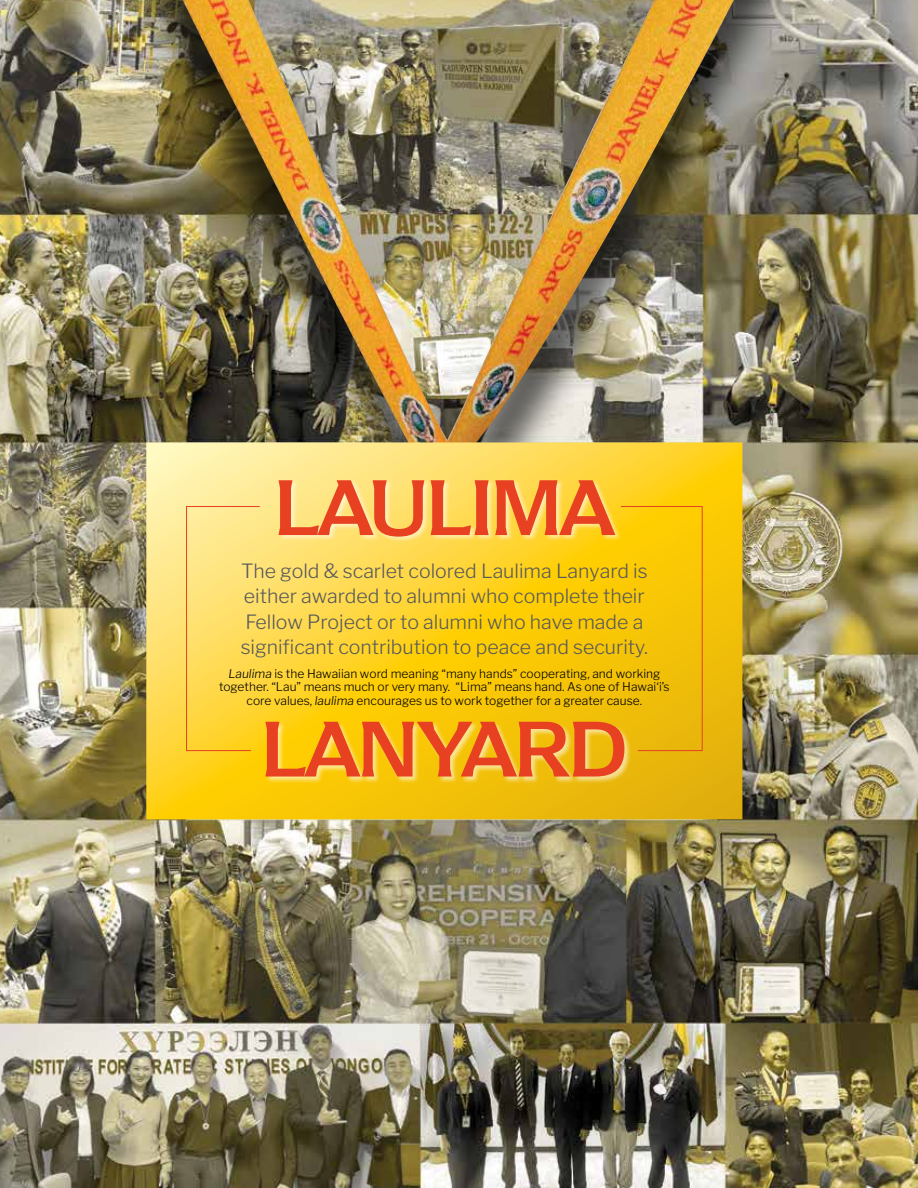
<style>
.page{position:relative;width:918px;height:1188px;background:#fff}
.page>*{position:absolute;margin:0;border:0;box-sizing:border-box;transform-origin:0 0}
.t1{font:500 82.5px "Arpona";letter-spacing:-.025em;color:#e74122}
.t2{font:300 19.5px/25.5px "Libre Franklin";color:#58595b}
.t3{font:300 12px/13.5px "Libre Franklin";color:#000;text-align:center}
.s1{font-style:italic}
</style>
<div class="page">
<img style="left:0;top:0;width:918px;height:1188px">
<div style="left:104px;top:0;width:712px;height:557px;background:#000;opacity:.6"></div>
<img style="left:176px;top:0;width:565px;height:442px">
<svg style="left:146px;top:442px;width:596px;height:377px;background:#f7d03c"></svg>
<div style="left:265px;top:479px;width:366px;height:305px;background:#fff;opacity:.56"></div>
<svg style="left:186px;top:506px;width:74px;height:245px;background:#fed960"></svg>
<svg style="left:620px;top:506px;width:83px;height:245px;background:#f4c107"></svg>
<h1 class="t1" style="left:274px;top:456px;width:342px">LAULIMA</h1>
<h2 class="t2" style="left:241px;top:558px;width:409px">The gold &amp; scarlet colored Laulima Lanyard is either awarded to alumni who complete their Fellow Project or to alumni who have made a significant contribution to peace and security.</h2>
<p class="t3" style="left:219px;top:667px;width:452px"><span class="s1">Laulima</span> is the Hawaiian word meaning “many hands” cooperating, and working together. “Lau” means much or very many. “Lima” means hand. As one of Hawai‘i’s core values, <span class="s1">laulima</span> encourages us to work together for a greater cause.</p>
<h1 class="t1" style="left:261px;top:697px;width:368px">LANYARD</h1>
</div>
